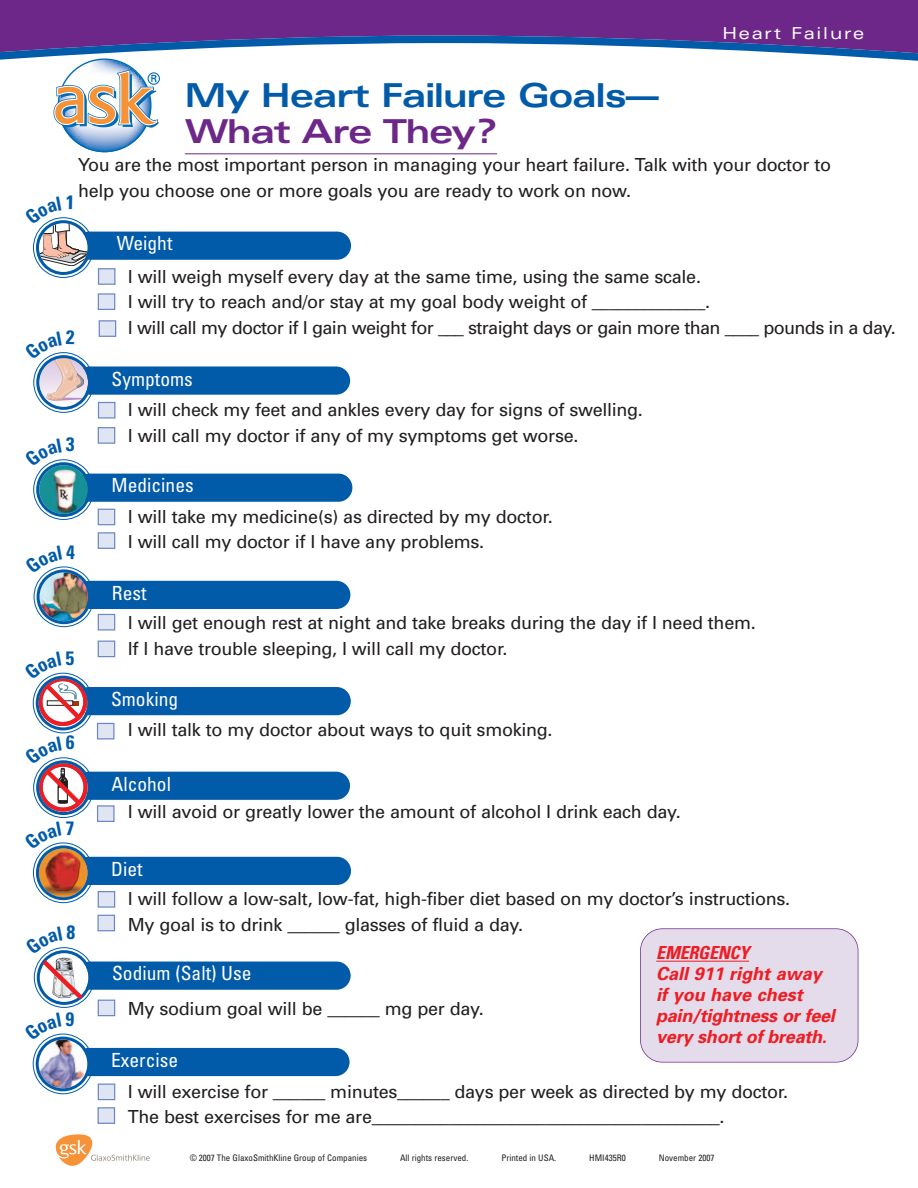
<style>
.page{position:relative;width:918px;height:1188px;background:#fff}
.page>*{position:absolute;margin:0;border:0;box-sizing:border-box;transform-origin:0 0}
.t1{font:700 expanded 33px "Univers";letter-spacing:-.03em;color:#015ba9}
.t2{font:700 expanded 33px "Univers";letter-spacing:-.04em;color:#6c2789}
.t3{font:condensed 19.5px "Univers";color:#fff}
.t4{font:18px/25.5px "Univers";letter-spacing:-.015em;color:#231f20}
.t5{font:italic 700 18px/21px "Univers";color:#ee1d23}
.t6{font:italic 700 condensed 18px "Univers";color:#ee1d23}
.t7{font:expanded 16.5px "Univers";letter-spacing:.11em;color:#fff}
.t8{font:condensed 9px "Univers";color:#231f20}
</style>
<div class="page">
<svg style="left:0;top:0;width:918px;height:61px"></svg>
<hr style="left:185px;top:153px;width:312px;height:1px;background:#6c2789">
<svg style="left:51px;top:60px;width:126px;height:92px"></svg>
<div style="left:75px;top:232px;width:276px;height:28px;background:#015ba9;border-radius:14px"></div>
<svg style="left:55px;top:1134px;width:95px;height:32px"></svg>
<div style="left:75px;top:366px;width:275px;height:29px;background:#015ba9;border-radius:14px"></div>
<div style="left:75px;top:474px;width:277px;height:28px;background:#015ba9;border-radius:14px"></div>
<div style="left:76px;top:581px;width:274px;height:28px;background:#015ba9;border-radius:14px"></div>
<div style="left:75px;top:687px;width:276px;height:28px;background:#015ba9;border-radius:14px"></div>
<div style="left:75px;top:772px;width:275px;height:28px;background:#015ba9;border-radius:14px"></div>
<div style="left:75px;top:857px;width:276px;height:28px;background:#015ba9;border-radius:14px"></div>
<div style="left:76px;top:962px;width:275px;height:28px;background:#015ba9;border-radius:14px"></div>
<div style="left:75px;top:1048px;width:275px;height:28px;background:#015ba9;border-radius:14px"></div>
<div style="left:99px;top:269px;width:15px;height:15px;background:#e0e5f3"></div>
<div style="left:98px;top:268px;width:17px;height:17px;border:1px solid #6b88c4"></div>
<div style="left:99px;top:295px;width:15px;height:14px;background:#e0e5f3"></div>
<div style="left:98px;top:293px;width:17px;height:17px;border:1px solid #6b88c4"></div>
<div style="left:100px;top:321px;width:15px;height:15px;background:#e0e5f3"></div>
<div style="left:99px;top:320px;width:17px;height:17px;border:1px solid #6b88c4"></div>
<div style="left:99px;top:403px;width:15px;height:14px;background:#e0e5f3"></div>
<div style="left:98px;top:402px;width:17px;height:17px;border:1px solid #6b88c4"></div>
<div style="left:99px;top:615px;width:15px;height:14px;background:#e0e5f3"></div>
<div style="left:98px;top:614px;width:17px;height:17px;border:1px solid #6b88c4"></div>
<div style="left:99px;top:642px;width:15px;height:14px;background:#e0e5f3"></div>
<div style="left:98px;top:641px;width:17px;height:16px;border:1px solid #6b88c4"></div>
<div style="left:99px;top:533px;width:15px;height:15px;background:#e0e5f3"></div>
<div style="left:98px;top:532px;width:17px;height:17px;border:1px solid #6b88c4"></div>
<div style="left:99px;top:892px;width:15px;height:14px;background:#e0e5f3"></div>
<div style="left:98px;top:891px;width:17px;height:17px;border:1px solid #6b88c4"></div>
<div style="left:99px;top:916px;width:15px;height:14px;background:#e0e5f3"></div>
<div style="left:97px;top:915px;width:18px;height:16px;border:1px solid #6b88c4"></div>
<div style="left:98px;top:724px;width:15px;height:14px;background:#e0e5f3"></div>
<div style="left:97px;top:723px;width:18px;height:16px;border:1px solid #6b88c4"></div>
<div style="left:99px;top:428px;width:15px;height:15px;background:#e0e5f3"></div>
<div style="left:98px;top:427px;width:17px;height:17px;border:1px solid #6b88c4"></div>
<div style="left:99px;top:510px;width:15px;height:14px;background:#e0e5f3"></div>
<div style="left:98px;top:509px;width:17px;height:16px;border:1px solid #6b88c4"></div>
<div style="left:98px;top:807px;width:15px;height:14px;background:#e0e5f3"></div>
<div style="left:97px;top:805px;width:18px;height:17px;border:1px solid #6b88c4"></div>
<div style="left:99px;top:1001px;width:15px;height:14px;background:#e0e5f3"></div>
<div style="left:98px;top:1000px;width:17px;height:16px;border:1px solid #6b88c4"></div>
<div style="left:99px;top:1085px;width:15px;height:14px;background:#e0e5f3"></div>
<div style="left:98px;top:1084px;width:17px;height:16px;border:1px solid #6b88c4"></div>
<div style="left:99px;top:1108px;width:15px;height:15px;background:#e0e5f3"></div>
<div style="left:98px;top:1107px;width:17px;height:17px;border:1px solid #6b88c4"></div>
<div style="left:641px;top:929px;width:217px;height:133px;background:#e4dbeb;border-radius:22px"></div>
<div style="left:640px;top:928px;width:218px;height:135px;border:2px solid #6c2789;border-radius:22px"></div>
<hr style="left:656px;top:961px;width:93px;height:1px;background:#ee1d23">
<svg style="left:33px;top:217px;width:61px;height:61px"></svg>
<svg style="left:33px;top:352px;width:62px;height:61px"></svg>
<svg style="left:33px;top:459px;width:61px;height:61px"></svg>
<img style="left:33px;top:566px;width:62px;height:62px">
<svg style="left:32px;top:672px;width:62px;height:232px"></svg>
<svg style="left:32px;top:947px;width:63px;height:148px"></svg>
<p class="t7" style="left:722px;top:27px;width:143px">Heart Failure</p>
<h1 class="t1" style="left:185px;top:83px;width:475px">My Heart Failure Goals—</h1>
<h1 class="t2" style="left:185px;top:119px;width:314px">What Are They?</h1>
<p class="t4" style="left:78px;top:154px;width:754px">You are the most important person in managing your heart failure. Talk with your doctor to help you choose one or more goals you are ready to work on now.</p>
<p class="t3" style="left:117px;top:236px;width:57px">Weight</p>
<p class="t4" style="left:128px;top:265px;width:769px">I will weigh myself every day at the same time, using the same scale.<br>I will try to reach and/or stay at my goal body weight of _____________.<br>I will call my doctor if I gain weight for ___ straight days or gain more than ____ pounds in a day.</p>
<p class="t3" style="left:112px;top:372px;width:83px">Symptoms</p>
<p class="t4" style="left:128px;top:399px;width:517px">I will check my feet and ankles every day for signs of swelling.<br>I will call my doctor if any of my symptoms get worse.</p>
<p class="t3" style="left:112px;top:478px;width:84px">Medicines</p>
<p class="t4" style="left:128px;top:505px;width:426px">I will take my medicine(s) as directed by my doctor.<br>I will call my doctor if I have any problems.</p>
<p class="t3" style="left:112px;top:586px;width:36px">Rest</p>
<p class="t4" style="left:128px;top:612px;width:629px">I will get enough rest at night and take breaks during the day if I need them.<br>If I have trouble sleeping, I will call my doctor.</p>
<p class="t3" style="left:111px;top:692px;width:69px">Smoking</p>
<p class="t4" style="left:128px;top:718px;width:426px">I will talk to my doctor about ways to quit smoking.</p>
<p class="t3" style="left:111px;top:776px;width:61px">Alcohol</p>
<p class="t4" style="left:128px;top:801px;width:555px">I will avoid or greatly lower the amount of alcohol I drink each day.</p>
<p class="t3" style="left:111px;top:862px;width:33px">Diet</p>
<p class="t4" style="left:128px;top:888px;width:664px">I will follow a low-salt, low-fat, high-fiber diet based on my doctor’s instructions.<br>My goal is to drink ______ glasses of fluid a day.</p>
<p class="t3" style="left:112px;top:966px;width:141px">Sodium (Salt) Use</p>
<p class="t4" style="left:128px;top:998px;width:357px">My sodium goal will be ______ mg per day.</p>
<p class="t3" style="left:111px;top:1053px;width:69px">Exercise</p>
<p class="t6" style="left:656px;top:946px;width:95px">EMERGENCY</p>
<p class="t5" style="left:656px;top:965px;width:184px">Call 911 right away if you have chest pain/tightness or feel very short of breath.</p>
<p class="t4" style="left:128px;top:1080px;width:662px">I will exercise for ______ minutes______ days per week as directed by my doctor.<br>The best exercises for me are________________________________________.</p>
<p class="t8" style="left:190px;top:1155px;width:179px">© 2007 The GlaxoSmithKline Group of Companies</p>
<p class="t8" style="left:400px;top:1155px;width:70px">All rights reserved.</p>
<p class="t8" style="left:501px;top:1155px;width:56px">Printed in USA.</p>
<p class="t8" style="left:589px;top:1155px;width:38px">HMI435R0</p>
<p class="t8" style="left:659px;top:1155px;width:57px">November 2007</p>
</div>
